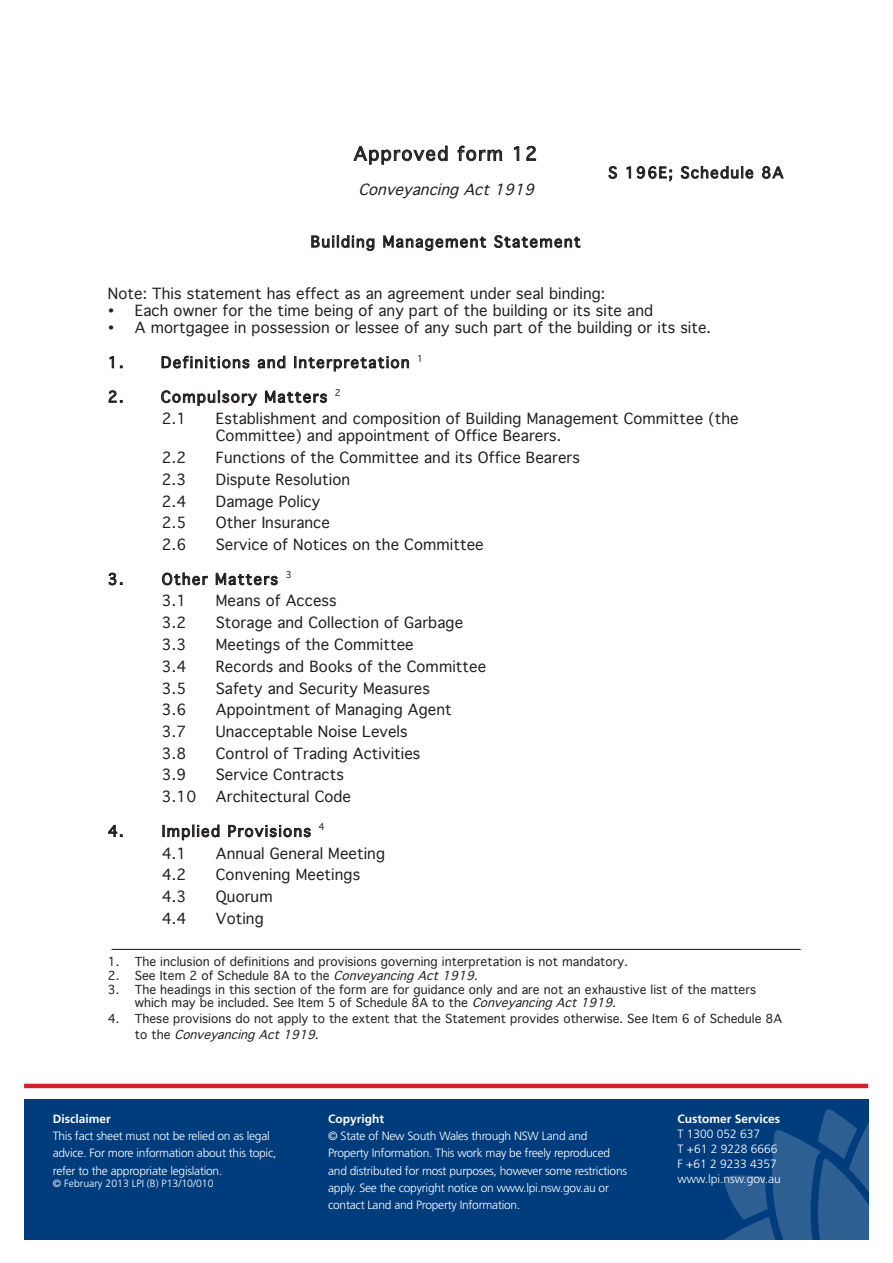
<style>
.page{position:relative;width:893px;height:1263px;background:#fff}
.page>*{position:absolute;margin:0;border:0;box-sizing:border-box;transform-origin:0 0}
.t1{font:18px "Geneva";letter-spacing:.085em;color:#231f20}
.t2{font:14.7px/17px "Geneva";letter-spacing:.01em;color:#231f20}
.t3{font:14.7px/21.9px "Geneva";letter-spacing:.095em;color:#231f20}
.t4{font:italic 14.7px "Geneva";color:#231f20}
.t5{font:300 12px/17.2px "Frutiger";letter-spacing:-.02em;color:#fff}
.t6{font:300 12px/15px "Frutiger LT";color:#fff}
.t7{font:700 12px "Frutiger";color:#fff}
.t8{font:11.85px/13.6px "Geneva";letter-spacing:.005em;color:#231f20}
.t9{font:300 10.5px "Frutiger";color:#fff}
.s1{font-style:italic}
</style>
<div class="page">
<div style="left:24px;top:1099px;width:844px;height:141px;background:#013d7d"></div>
<svg style="left:724px;top:1109px;width:144px;height:131px"></svg>
<hr style="left:24px;top:1084px;width:844px;height:4px;background:#d1232a">
<svg style="left:353px;top:146px;width:95px;height:19px"></svg>
<svg style="left:458px;top:146px;width:44px;height:15px"></svg>
<svg style="left:514px;top:146px;width:5px;height:15px"></svg>
<svg style="left:526px;top:146px;width:10px;height:15px"></svg>
<svg style="left:609px;top:166px;width:8px;height:13px"></svg>
<svg style="left:627px;top:167px;width:4px;height:11px"></svg>
<svg style="left:637px;top:166px;width:35px;height:15px"></svg>
<svg style="left:681px;top:166px;width:72px;height:13px"></svg>
<svg style="left:762px;top:166px;width:22px;height:13px"></svg>
<svg style="left:311px;top:235px;width:63px;height:16px"></svg>
<svg style="left:383px;top:236px;width:103px;height:15px"></svg>
<svg style="left:494px;top:235px;width:86px;height:13px"></svg>
<svg style="left:110px;top:356px;width:4px;height:12px"></svg>
<svg style="left:162px;top:356px;width:87px;height:12px"></svg>
<svg style="left:258px;top:356px;width:27px;height:12px"></svg>
<svg style="left:294px;top:356px;width:115px;height:15px"></svg>
<svg style="left:109px;top:390px;width:13px;height:13px"></svg>
<svg style="left:161px;top:390px;width:96px;height:16px"></svg>
<svg style="left:265px;top:391px;width:62px;height:12px"></svg>
<svg style="left:109px;top:573px;width:13px;height:12px"></svg>
<svg style="left:162px;top:572px;width:46px;height:13px"></svg>
<svg style="left:216px;top:573px;width:62px;height:12px"></svg>
<svg style="left:108px;top:825px;width:14px;height:12px"></svg>
<svg style="left:163px;top:824px;width:56px;height:16px"></svg>
<svg style="left:228px;top:825px;width:83px;height:12px"></svg>
<hr style="left:112px;top:949px;width:688px;height:1px;background:#231f20">
<p class="t1" style="left:354px;top:138px;width:185px">Approved form 12</p>
<p class="t3" style="left:608px;top:161px;width:177px">S 196E; Schedule 8A</p>
<p class="t4" style="left:358px;top:177px;width:183px">ConveyancingAct1919</p>
<p class="t3" style="left:311px;top:231px;width:271px">Building Management Statement</p>
<p class="t2" style="left:108px;top:285px;width:499px">Note: This statement has effect as an agreement under seal binding:</p>
<p class="t2" style="left:108px;top:302px;width:547px">• Each owner for the time being of any part of the building or its site and</p>
<p class="t2" style="left:108px;top:319px;width:605px">• A mortgagee in possession or lessee of any such part of the building or its site.</p>
<p class="t2" style="left:108px;top:354px;width:17px">1.</p>
<p class="t3" style="left:161px;top:351px;width:264px">Definitions and Interpretation <sup>1</sup></p>
<p class="t2" style="left:108px;top:388px;width:17px">2.</p>
<p class="t3" style="left:161px;top:386px;width:181px">Compulsory Matters <sup>2<br></sup>2.1</p>
<p class="t2" style="left:216px;top:410px;width:524px">Establishment and composition of Building Management Committee (the<br>Committee) and appointment of Office Bearers.</p>
<p class="t2" style="left:162px;top:449px;width:26px">2.2</p>
<p class="t2" style="left:216px;top:449px;width:366px">Functions of the Committee and its Office Bearers</p>
<p class="t2" style="left:162px;top:471px;width:26px">2.3</p>
<p class="t2" style="left:216px;top:471px;width:136px">Dispute Resolution</p>
<p class="t2" style="left:162px;top:493px;width:26px">2.4</p>
<p class="t2" style="left:216px;top:493px;width:106px">Damage Policy</p>
<p class="t2" style="left:162px;top:514px;width:26px">2.5</p>
<p class="t2" style="left:216px;top:514px;width:116px">Other Insurance</p>
<p class="t2" style="left:162px;top:536px;width:26px">2.6</p>
<p class="t2" style="left:216px;top:536px;width:269px">Service of Notices on the Committee</p>
<p class="t2" style="left:108px;top:570px;width:17px">3.</p>
<p class="t3" style="left:162px;top:568px;width:131px">Other Matters <sup>3<br></sup>3.1</p>
<p class="t2" style="left:216px;top:592px;width:122px">Means of Access</p>
<p class="t2" style="left:162px;top:614px;width:26px">3.2</p>
<p class="t2" style="left:216px;top:614px;width:249px">Storage and Collection of Garbage</p>
<p class="t2" style="left:162px;top:636px;width:26px">3.3</p>
<p class="t2" style="left:216px;top:636px;width:199px">Meetings of the Committee</p>
<p class="t2" style="left:162px;top:657px;width:26px">3.4</p>
<p class="t2" style="left:216px;top:657px;width:272px">Records and Books of the Committee</p>
<p class="t2" style="left:162px;top:679px;width:26px">3.5</p>
<p class="t2" style="left:216px;top:679px;width:216px">Safety and Security Measures</p>
<p class="t2" style="left:162px;top:701px;width:26px">3.6</p>
<p class="t2" style="left:216px;top:701px;width:237px">Appointment of Managing Agent</p>
<p class="t2" style="left:162px;top:723px;width:26px">3.7</p>
<p class="t2" style="left:216px;top:723px;width:193px">Unacceptable Noise Levels</p>
<p class="t2" style="left:162px;top:745px;width:26px">3.8</p>
<p class="t2" style="left:216px;top:745px;width:206px">Control of Trading Activities</p>
<p class="t2" style="left:162px;top:766px;width:26px">3.9</p>
<p class="t2" style="left:216px;top:766px;width:130px">Service Contracts</p>
<p class="t2" style="left:162px;top:788px;width:36px">3.10</p>
<p class="t2" style="left:216px;top:788px;width:137px">Architectural Code</p>
<p class="t2" style="left:108px;top:822px;width:17px">4.</p>
<p class="t3" style="left:162px;top:820px;width:164px">Implied Provisions <sup>4<br></sup>4.1</p>
<p class="t2" style="left:216px;top:844px;width:171px">Annual General Meeting</p>
<p class="t2" style="left:162px;top:866px;width:26px">4.2</p>
<p class="t2" style="left:216px;top:866px;width:146px">Convening Meetings</p>
<p class="t2" style="left:162px;top:888px;width:26px">4.3</p>
<p class="t2" style="left:216px;top:888px;width:58px">Quorum</p>
<p class="t2" style="left:162px;top:909px;width:26px">4.4</p>
<p class="t2" style="left:216px;top:909px;width:49px">Voting</p>
<p class="t8" style="left:108px;top:954px;width:522px">1. The inclusion of definitions and provisions governing interpretation is not mandatory.</p>
<p class="t8" style="left:108px;top:968px;width:373px">2. See Item 2 of Schedule 8A to the <span class="s1">ConveyancingAct1919</span>.</p>
<p class="t8" style="left:135px;top:982px;width:623px;text-indent:-27px">3. The headings in this section of the form are for guidance only and are not an exhaustive list of the matters which may be included. See Item 5 of Schedule 8A to the <span class="s1">ConveyancingAct1919</span>.</p>
<p class="t8" style="left:135px;top:1010px;width:649px;line-height:16.2px;text-indent:-27px">4. These provisions do not apply to the extent that the Statement provides otherwise. See Item 6 of Schedule 8A t o t h e <span class="s1">ConveyancingAct1919</span>.</p>
<p class="t7" style="left:53px;top:1111px;width:60px">Disclaimer</p>
<p class="t5" style="left:53px;top:1127px;width:225px">This fact sheet must not be relied on as legal advice. For more information about this topic, refer to the appropriate legislation.</p>
<p class="t9" style="left:53px;top:1178px;width:162px">© February 2013 LPI (B) P13/10/010</p>
<p class="t7" style="left:328px;top:1112px;width:58px">Copyright</p>
<p class="t5" style="left:328px;top:1127px;width:301px">© State of New South Wales through NSW Land and Property Information. This work may be freely reproduced and distributed for most purposes, however some restrictions apply. See the copyright notice on www.lpi.nsw.gov.au or contact Land and Property Information.</p>
<p class="t7" style="left:677px;top:1112px;width:104px">Customer Services</p>
<p class="t6" style="left:677px;top:1126px;width:105px">T 1300 052 637<br>T +61 2 9228 6666<br>F +61 2 9233 4357 www.lpi.nsw.gov.au</p>
</div>
